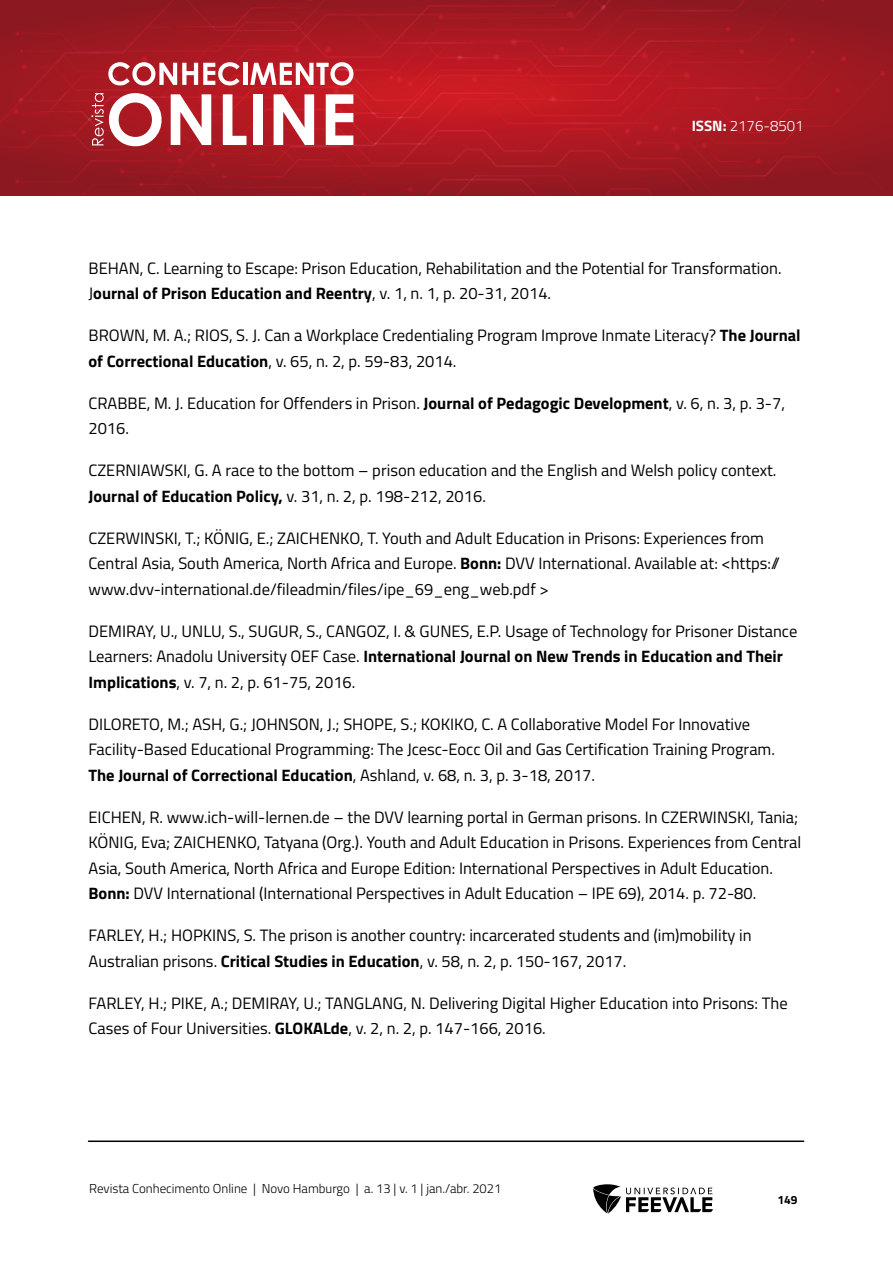
<style>
.page{position:relative;width:893px;height:1263px;background:#fff}
.page>*{position:absolute;margin:0;border:0;box-sizing:border-box;transform-origin:0 0}
.t1{font:16.5px/25.5px "Titillium Web";color:#000}
.t2{font:300 15px "Titillium Web";color:#fff}
.t3{font:300 12.9px "Titillium Web";color:#000}
.t4{font:700 12px "Titillium Web";color:#000}
.s1{font-weight:700}
</style>
<div class="page">
<svg style="left:593px;top:1184px;width:120px;height:29px"></svg>
<hr style="left:88px;top:1140px;width:716px;height:2px;background:#000">
<svg style="left:0;top:0;width:889px;height:196px;background:#a9242d"></svg>
<p class="t2" style="left:692px;top:115px;width:114px"><span class="s1">ISSN:</span> 2176-8501</p>
<p class="t1" style="left:88px;top:254px;width:695px">BEHAN, C. Learning to Escape: Prison Education, Rehabilitation and the Potential for Transformation.<br>J<span class="s1">ournal of Prison Education and Reentry</span>, v. 1, n. 1, p. 20-31, 2014.</p>
<p class="t1" style="left:88px;top:322px;width:714px">BROWN, M. A.; RIOS, S. J. Can a Workplace Credentialing Program Improve Inmate Literacy? <span class="s1">The Journal of Correctional Education</span>, v. 65, n. 2, p. 59-83, 2014.</p>
<p class="t1" style="left:88px;top:389px;width:698px">CRABBE, M. J. Education for Offenders in Prison. <span class="s1">Journal of Pedagogic Development</span>, v. 6, n. 3, p. 3-7,<br>2016.</p>
<p class="t1" style="left:88px;top:457px;width:689px">CZERNIAWSKI, G. A race to the bottom – prison education and the English and Welsh policy context.<br><span class="s1">Journal of Education Policy,</span> v. 31, n. 2, p. 198-212, 2016.</p>
<p class="t1" style="left:88px;top:524px;width:693px">CZERWINSKI, T.; KÖNIG, E.; ZAICHENKO, T. Youth and Adult Education in Prisons: Experiences from<br>Central Asia, South America, North Africa and Europe. <span class="s1">Bonn:</span> DVV International. Available at: &lt;https:// www.dvv-international.de/fileadmin/files/ipe_69_eng_web.pdf &gt;</p>
<p class="t1" style="left:88px;top:617px;width:710px">DEMIRAY, U., UNLU, S., SUGUR, S., CANGOZ, I. &amp; GUNES, E.P. Usage of Technology for Prisoner Distance<br>Learners: Anadolu University OEF Case. <span class="s1">International Journal on New Trends in Education and Their<br>Implications</span>, v. 7, n. 2, p. 61-75, 2016.</p>
<p class="t1" style="left:88px;top:710px;width:688px">DILORETO, M.; ASH, G.; JOHNSON, J.; SHOPE, S.; KOKIKO, C. A Collaborative Model For Innovative<br>Facility-Based Educational Programming: The Jcesc-Eocc Oil and Gas Certification Training Program.<br><span class="s1">The Journal of Correctional Education</span>, Ashland, v. 68, n. 3, p. 3-18, 2017.</p>
<p class="t1" style="left:88px;top:803px;width:714px">EICHEN, R. www.ich-will-lernen.de – the DVV learning portal in German prisons. In CZERWINSKI, Tania; KÖNIG, Eva; ZAICHENKO, Tatyana (Org.). Youth and Adult Education in Prisons. Experiences from Central Asia, South America, North Africa and Europe Edition: International Perspectives in Adult Education.<br><span class="s1">Bonn:</span> DVV International (International Perspectives in Adult Education – IPE 69), 2014. p. 72-80.</p>
<p class="t1" style="left:88px;top:922px;width:664px">FARLEY, H.; HOPKINS, S. The prison is another country: incarcerated students and (im)mobility in<br>Australian prisons. <span class="s1">Critical Studies in Education</span>, v. 58, n. 2, p. 150-167, 2017.</p>
<p class="t1" style="left:88px;top:989px;width:701px">FARLEY, H.; PIKE, A.; DEMIRAY, U.; TANGLANG, N. Delivering Digital Higher Education into Prisons: The<br>Cases of Four Universities. <span class="s1">GLOKALde</span>, v. 2, n. 2, p. 147-166, 2016.</p>
<p class="t3" style="left:89px;top:1179px;width:414px">Revista Conhecimento Online | Novo Hamburgo | a. 13 | v. 1 | jan./abr. 2021</p>
<p class="t4" style="left:777px;top:1190px;width:22px">149</p>
</div>
